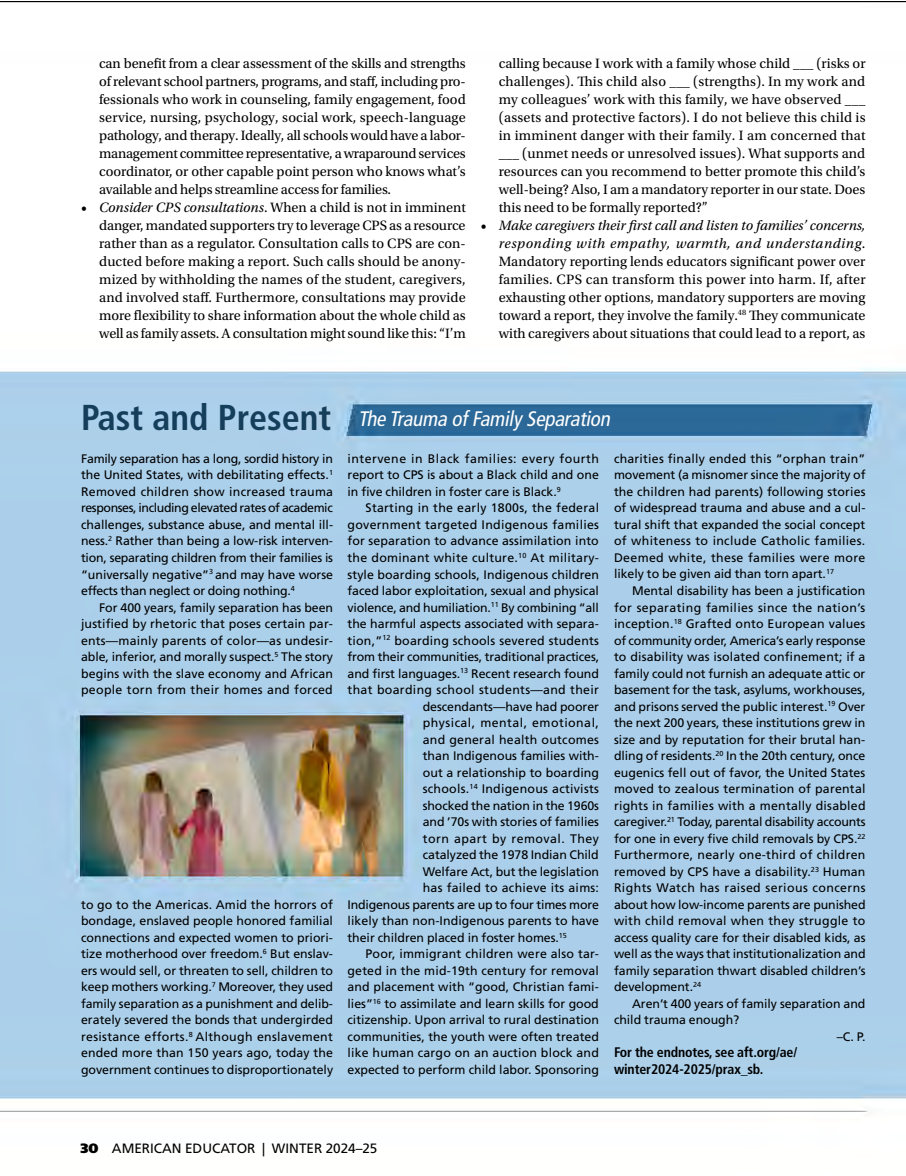
<style>
.page{position:relative;width:906px;height:1176px;background:#fff}
.page>*{position:absolute;margin:0;border:0;box-sizing:border-box;transform-origin:0 0}
.t1{font:700 condensed 36px "Frutiger LT Std";color:#153e5b}
.t2{font:italic condensed 21px "Frutiger LT Std";color:#fff}
.t3{font:14.25px/18px "Utopia Std";letter-spacing:-.005em;color:#000;text-align:justify}
.t4{font:700 condensed 13.8px/16.5px "Frutiger LT Std";letter-spacing:-.01em;color:#000}
.t5{font:13.5px "Frutiger LT Std";color:#000}
.t6{font:12.3px/16.5px "Frutiger LT Std";color:#000;text-align:justify}
.t7{font:12.3px "Frutiger LT Std";letter-spacing:.02em;color:#000}
.t8{font:12.3px "Frutiger LT Std";letter-spacing:.025em;color:#000}
.t9{font:12.3px "Frutiger LT Std";letter-spacing:.035em;color:#000}
.t10{font:12.3px "Frutiger LT Std";letter-spacing:.04em;color:#000}
.s1{font-style:italic}
.s2{font-weight:900}
</style>
<div class="page">
<img style="left:0;top:1px;width:905px;height:1111px">
<p class="t3" style="left:99px;top:54px;width:368px">can benefit from a clear assessment of the skills and strengths of relevant school partners, programs, and staff, including pro&shy;fessionals who work in counseling, family engagement, food service, nursing, psychology, social work, speech-language pathology, and therapy. Ideally, all schools would have a labor&shy;management committee representative, a wraparound services coordinator, or other capable point person who knows what’s available and helps streamline access for families.</p>
<p class="t3" style="left:99px;top:198px;width:368px;text-indent:-18px">• <span class="s1">Consider CPS consultations</span>. When a child is not in imminent danger, mandated supporters try to leverage CPS as a resource rather than as a regulator. Consultation calls to CPS are con&shy;ducted before making a report. Such calls should be anony&shy;mized by withholding the names of the student, caregivers, and involved staff. Furthermore, consultations may provide more flexibility to share information about the whole child as well as family assets. A consultation might sound like this: “I’m</p>
<p class="t3" style="left:498px;top:54px;width:368px">calling because I work with a family whose child ___ (risks or challenges). This child also ___ (strengths). In my work and my colleagues’ work with this family, we have observed ___ (assets and protective factors). I do not believe this child is in imminent danger with their family. I am concerned that ___ (unmet needs or unresolved issues). What supports and resources can you recommend to better promote this child’s well-being? Also, I am a mandatory reporter in our state. Does this need to be formally reported?”</p>
<p class="t3" style="left:498px;top:216px;width:368px;text-indent:-18px">• <span class="s1">Make caregivers their first call and listen to families’ concerns, responding with empathy, warmth, and understanding</span>.<br>Mandatory reporting lends educators significant power over families. CPS can transform this power into harm. If, after exhausting other options, mandatory supporters are moving toward a report, they involve the family.<sup>48</sup> They communicate with caregivers about situations that could lead to a report, as</p>
<h1 class="t1" style="left:81px;top:395px;width:251px">Past and Present</h1>
<p class="t6" style="left:81px;top:450px;width:253px">Family separation has a long, sordid history in the United States, with debilitating effects.<sup>1<br></sup>Removed children show increased trauma responses, including elevated rates of academic challenges, substance abuse, and mental ill&shy;ness.<sup>2</sup> Rather than being a low-risk interven&shy;tion, separating children from their families is “universally negative”<sup>3</sup> and may have worse effects than neglect or doing nothing.<sup>4</sup></p>
<p class="t6" style="left:81px;top:599px;width:253px;text-indent:18px">For 400 years, family separation has been justified by rhetoric that poses certain par&shy;ents—mainly parents of color—as undesir&shy;able, inferior, and morally suspect.<sup>5</sup> The story begins with the slave economy and African people torn from their homes and forced</p>
<p class="t6" style="left:81px;top:896px;width:253px">to go to the Americas. Amid the horrors of bondage, enslaved people honored familial connections and expected women to priori&shy;tize motherhood over freedom.<sup>6</sup> But enslav&shy;ers would sell, or threaten to sell, children to keep mothers working.<sup>7</sup> Moreover, they used family separation as a punishment and delib&shy;erately severed the bonds that undergirded resistance efforts.<sup>8</sup> Although enslavement ended more than 150 years ago, today the government continues to disproportionately</p>
<h2 class="t2" style="left:358px;top:406px;width:258px">The Trauma ofFamily Separation</h2>
<p class="t6" style="left:347px;top:450px;width:253px">intervene in Black families: every fourth report to CPS is about a Black child and one in five children in foster care is Black.<sup>9</sup></p>
<p class="t7" style="left:365px;top:501px;width:235px">Starting in the early 1800s, the federal</p>
<p class="t7" style="left:347px;top:517px;width:253px">government targeted Indigenous families</p>
<p class="t6" style="left:347px;top:533px;width:253px">for separation to advance assimilation into</p>
<p class="t7" style="left:347px;top:550px;width:253px">the dominant white culture.<sup>10</sup> At military-</p>
<p class="t6" style="left:347px;top:566px;width:253px">style boarding schools, Indigenous children</p>
<p class="t6" style="left:347px;top:582px;width:253px">faced labor exploitation, sexual and physical</p>
<p class="t6" style="left:347px;top:599px;width:253px">violence, and humiliation.<sup>11</sup> By combining “all</p>
<p class="t6" style="left:347px;top:615px;width:253px">the harmful aspects associated with separa-</p>
<p class="t6" style="left:347px;top:632px;width:253px">tion,”<sup>12</sup> boarding schools severed students</p>
<p class="t6" style="left:347px;top:648px;width:253px">from their communities, traditional practices,</p>
<p class="t6" style="left:347px;top:665px;width:253px">and first languages.<sup>13</sup> Recent research found</p>
<p class="t8" style="left:347px;top:682px;width:253px">that boarding school students—and their</p>
<p class="t6" style="left:422px;top:698px;width:178px">descendants—have had poorer</p>
<p class="t9" style="left:422px;top:715px;width:178px">physical, mental, emotional,</p>
<p class="t7" style="left:422px;top:732px;width:178px">and general health outcomes</p>
<p class="t6" style="left:422px;top:747px;width:178px">than Indigenous families with-</p>
<p class="t6" style="left:422px;top:764px;width:178px">out a relationship to boarding</p>
<p class="t7" style="left:422px;top:781px;width:177px">schools.<sup>14</sup> Indigenous activists</p>
<p class="t6" style="left:422px;top:797px;width:178px">shocked the nation in the 1960s</p>
<p class="t6" style="left:422px;top:813px;width:178px">and ’70s with stories of families</p>
<p class="t10" style="left:422px;top:831px;width:178px">torn apart by removal. They</p>
<p class="t6" style="left:422px;top:846px;width:177px">catalyzed the 1978 Indian Child</p>
<p class="t6" style="left:422px;top:863px;width:178px">Welfare Act, but the legislation</p>
<p class="t7" style="left:422px;top:880px;width:178px">has failed to achieve its aims:</p>
<p class="t6" style="left:347px;top:896px;width:253px">Indigenous parents are up to four times more</p>
<p class="t6" style="left:347px;top:912px;width:253px">likely than non-Indigenous parents to have</p>
<p class="t6" style="left:347px;top:929px;width:221px">their children placed in foster homes.<sup>15</sup></p>
<p class="t6" style="left:365px;top:945px;width:235px">Poor, immigrant children were also tar-</p>
<p class="t6" style="left:347px;top:962px;width:253px">geted in the mid-19th century for removal</p>
<p class="t6" style="left:347px;top:978px;width:253px">and placement with “good, Christian fami-</p>
<p class="t6" style="left:347px;top:995px;width:253px">lies”<sup>16</sup> to assimilate and learn skills for good</p>
<p class="t6" style="left:347px;top:1011px;width:253px">citizenship. Upon arrival to rural destination</p>
<p class="t6" style="left:347px;top:1028px;width:253px">communities, the youth were often treated</p>
<p class="t6" style="left:347px;top:1044px;width:253px">like human cargo on an auction block and</p>
<p class="t6" style="left:347px;top:1061px;width:253px">expected to perform child labor. Sponsoring</p>
<p class="t6" style="left:613px;top:450px;width:253px">charities finally ended this “orphan train” movement (a misnomer since the majority of the children had parents) following stories of widespread trauma and abuse and a cul&shy;tural shift that expanded the social concept of whiteness to include Catholic families.<br>Deemed white, these families were more likely to be given aid than torn apart.<sup>17</sup></p>
<p class="t6" style="left:613px;top:582px;width:253px;text-indent:18px">Mental disability has been a justification for separating families since the nation’s inception.<sup>18</sup> Grafted onto European values of community order, America’s early response to disability was isolated confinement; if a family could not furnish an adequate attic or basement for the task, asylums, workhouses, and prisons served the public interest.<sup>19</sup> Over the next 200 years, these institutions grew in size and by reputation for their brutal han&shy;dling of residents.<sup>20</sup> In the 20th century, once eugenics fell out of favor, the United States moved to zealous termination of parental rights in families with a mentally disabled caregiver.<sup>21</sup> Today, parental disability accounts for one in every five child removals by CPS.<sup>22<br></sup>Furthermore, nearly one-third of children removed by CPS have a disability.<sup>23</sup> Human Rights Watch has raised serious concerns about how low-income parents are punished with child removal when they struggle to access quality care for their disabled kids, as well as the ways that institutionalization and family separation thwart disabled children’s development.<sup>24</sup></p>
<p class="t6" style="left:631px;top:995px;width:235px">Aren’t 400 years of family separation and</p>
<p class="t6" style="left:613px;top:1011px;width:127px">child trauma enough?</p>
<p class="t6" style="left:836px;top:1028px;width:30px">–C. P.</p>
<p class="t4" style="left:613px;top:1044px;width:185px">For the endnotes, see aft.org/ae/ winter2024-2025/prax_sb.</p>
<p class="t5" style="left:80px;top:1139px;width:298px"><span class="s2">30</span> AMERICAN EDUCATOR | WINTER 2024–25</p>
</div>
